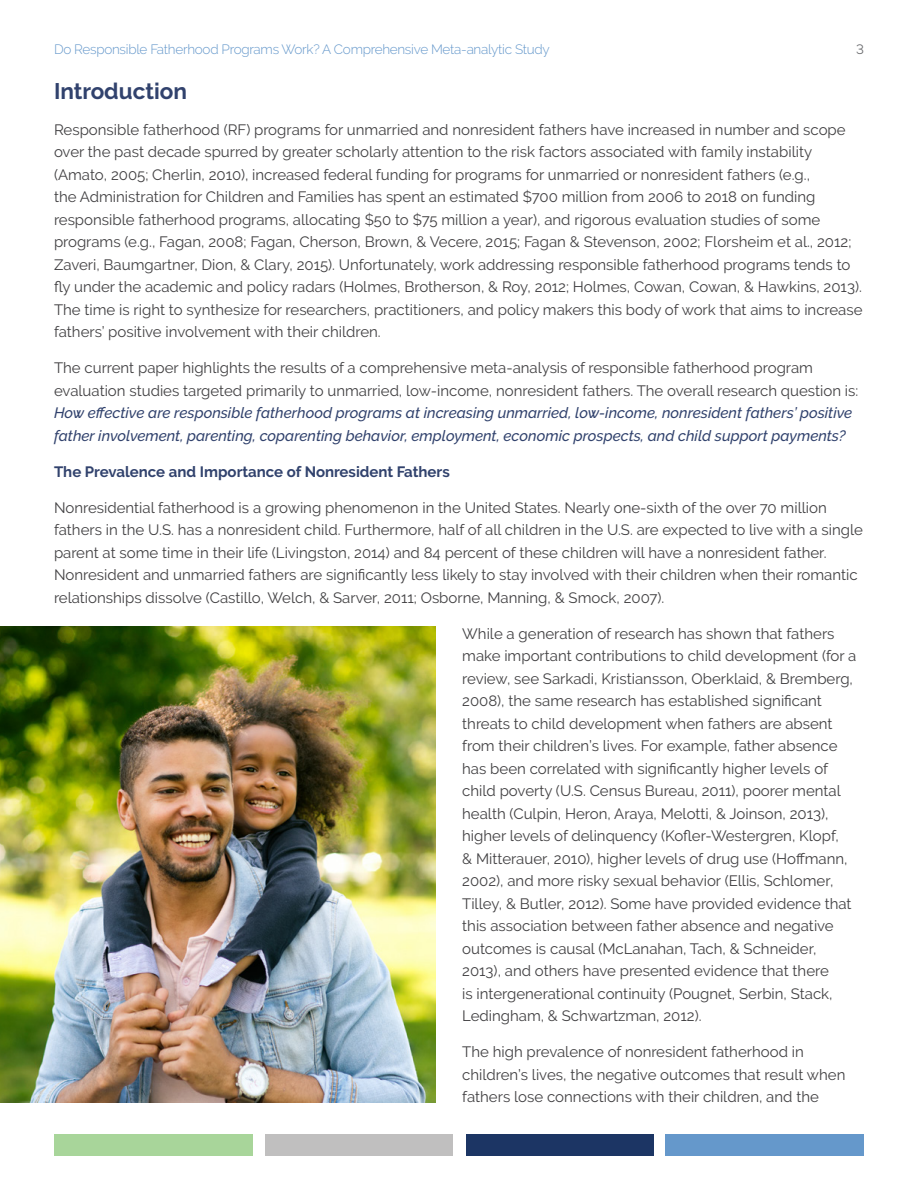
<style>
.page{position:relative;width:918px;height:1188px;background:#fff}
.page>*{position:absolute;margin:0;border:0;box-sizing:border-box;transform-origin:0 0}
.t1{font:700 22.5px "Raleway";color:#31426d}
.t2{font:15px/22.5px "Raleway";color:#414042}
.t3{font:italic 500 15px/22.5px "Raleway";color:#31426d}
.t4{font:700 15px "Raleway";color:#31426d}
.t5{font:300 13.5px "Raleway";letter-spacing:-.02em;color:#6598cb}
.t6{font:13.5px "Raleway";color:#6d6e71}
</style>
<div class="page">
<img style="left:0;top:626px;width:435px;height:476px">
<div style="left:665px;top:1134px;width:199px;height:22px;background:#6598cb"></div>
<div style="left:466px;top:1134px;width:187px;height:22px;background:#1c3564"></div>
<div style="left:265px;top:1134px;width:188px;height:22px;background:#c0bfbf"></div>
<div style="left:54px;top:1134px;width:199px;height:22px;background:#a8d59a"></div>
<p class="t5" style="left:54px;top:41px;width:497px">Do Responsible Fatherhood Programs Work? A Comprehensive Meta-analytic Study</p>
<p class="t6" style="left:856px;top:41px;width:9px">3</p>
<h1 class="t1" style="left:54px;top:78px;width:135px">Introduction</h1>
<p class="t2" style="left:54px;top:118px;width:810px">Responsible fatherhood (RF) programs for unmarried and nonresident fathers have increased in number and scope over the past decade spurred by greater scholarly attention to the risk factors associated with family instability (Amato, 2005; Cherlin, 2010), increased federal funding for programs for unmarried or nonresident fathers (e.g.,<br>the Administration for Children and Families has spent an estimated $700 million from 2006 to 2018 on funding responsible fatherhood programs, allocating $50 to $75 million a year), and rigorous evaluation studies of some programs (e.g., Fagan, 2008; Fagan, Cherson, Brown, &amp; Vecere, 2015; Fagan &amp; Stevenson, 2002; Florsheim et al., 2012; Zaveri, Baumgartner, Dion, &amp; Clary, 2015). Unfortunately, work addressing responsible fatherhood programs tends to fly under the academic and policy radars (Holmes, Brotherson, &amp; Roy, 2012; Holmes, Cowan, Cowan, &amp; Hawkins, 2013).<br>The time is right to synthesize for researchers, practitioners, and policy makers this body of work that aims to increase fathers’ positive involvement with their children.</p>
<p class="t2" style="left:54px;top:357px;width:806px">The current paper highlights the results of a comprehensive meta-analysis of responsible fatherhood program evaluation studies targeted primarily to unmarried, low-income, nonresident fathers. The overall research question is:</p>
<p class="t3" style="left:54px;top:402px;width:800px">How effective are responsible fatherhood programs at increasing unmarried, low-income, nonresident fathers’ positive father involvement, parenting, coparenting behavior, employment, economic prospects, and child support payments?</p>
<p class="t4" style="left:54px;top:463px;width:397px">The Prevalence and Importance of Nonresident Fathers</p>
<p class="t2" style="left:54px;top:496px;width:810px">Nonresidential fatherhood is a growing phenomenon in the United States. Nearly one-sixth of the over 70 million fathers in the U.S. has a nonresident child. Furthermore, half of all children in the U.S. are expected to live with a single parent at some time in their life (Livingston, 2014) and 84 percent of these children will have a nonresident father.<br>Nonresident and unmarried fathers are significantly less likely to stay involved with their children when their romantic relationships dissolve (Castillo, Welch, &amp; Sarver, 2011; Osborne, Manning, &amp; Smock, 2007).</p>
<p class="t2" style="left:462px;top:622px;width:396px">While a generation of research has shown that fathers make important contributions to child development (for a review, see Sarkadi, Kristiansson, Oberklaid, &amp; Bremberg, 2008), the same research has established significant threats to child development when fathers are absent from their children’s lives. For example, father absence has been correlated with significantly higher levels of child poverty (U.S. Census Bureau, 2011), poorer mental health (Culpin, Heron, Araya, Melotti, &amp; Joinson, 2013), higher levels of delinquency (Kofler-Westergren, Klopf,<br>&amp; Mitterauer, 2010), higher levels of drug use (Hoffmann, 2002), and more risky sexual behavior (Ellis, Schlomer, Tilley, &amp; Butler, 2012). Some have provided evidence that this association between father absence and negative outcomes is causal (McLanahan, Tach, &amp; Schneider, 2013), and others have presented evidence that there<br>is intergenerational continuity (Pougnet, Serbin, Stack, Ledingham, &amp; Schwartzman, 2012).</p>
<p class="t2" style="left:462px;top:1041px;width:385px">The high prevalence of nonresident fatherhood in children’s lives, the negative outcomes that result when fathers lose connections with their children, and the</p>
</div>
